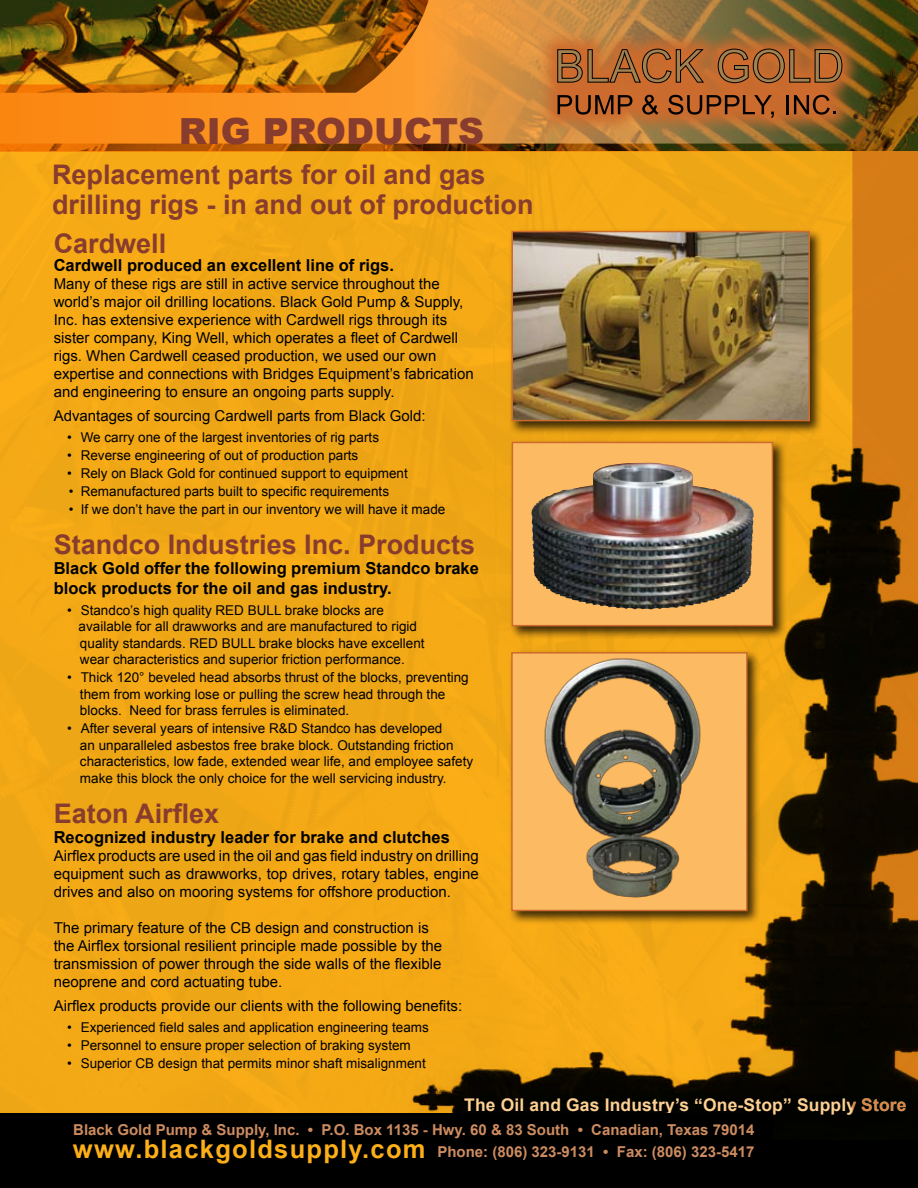
<style>
.page{position:relative;width:918px;height:1188px;background:#fff}
.page>*{position:absolute;margin:0;border:0;box-sizing:border-box;transform-origin:0 0}
.t1{font:900 36px "Arial";color:#883c2e}
.t2{font:700 27px/30px "Arial";color:#883c2e}
.t3{font:700 25.5px "Arial";letter-spacing:.05em;color:#fcaf17}
.t4{font:700 17.4px "Arial";letter-spacing:.01em;color:#fed093}
.t5{font:700 16.5px/19.8px "Arial";color:#000}
.t6{font:15px/18px "Arial";color:#000}
.t7{font:700 15px/22.5px "Arial";color:#cd8c5f;text-align:right}
.t8{font:13.5px/16.5px "Arial";color:#000}
</style>
<div class="page">
<div style="left:0;top:151px;width:918px;height:1037px;background:#f3a816"></div>
<svg style="left:0;top:0;width:852px;height:152px;background:#ba761d"></svg>
<img style="left:411px;top:453px;width:441px;height:661px">
<div style="left:441px;top:1075px;width:477px;height:77px;background:#000"></div>
<svg style="left:852px;top:0;width:66px;height:1086px;background:#6c410a"></svg>
<div style="left:0;top:1140px;width:918px;height:48px;background:#000"></div>
<div style="left:0;top:1114px;width:772px;height:74px;background:#000"></div>
<svg style="left:536px;top:27px;width:325px;height:109px;background:#ad6f33"></svg>
<svg style="left:557px;top:49px;width:148px;height:34px;background:#9f5f2f"></svg>
<svg style="left:717px;top:49px;width:125px;height:34px;background:#9e5e2d"></svg>
<svg style="left:558px;top:95px;width:74px;height:20px"></svg>
<svg style="left:642px;top:95px;width:16px;height:20px"></svg>
<svg style="left:668px;top:95px;width:106px;height:23px;background:#954f21"></svg>
<svg style="left:787px;top:95px;width:49px;height:20px"></svg>
<div style="left:509px;top:228px;width:314px;height:207px;background:#000;opacity:.75"></div>
<img style="left:515px;top:234px;width:292px;height:184px">
<div style="left:512px;top:231px;width:298px;height:190px;border:2px solid #cc6b2d"></div>
<div style="left:509px;top:439px;width:278px;height:201px;background:#000;opacity:.75"></div>
<img style="left:515px;top:445px;width:255px;height:178px">
<img style="left:531px;top:463px;width:117px;height:137px">
<div style="left:512px;top:442px;width:261px;height:184px;border:2px solid #cc6b2d"></div>
<div style="left:508px;top:649px;width:253px;height:276px;background:#000;opacity:.75"></div>
<img style="left:514px;top:655px;width:231px;height:253px">
<div style="left:511px;top:652px;width:237px;height:259px;border:2px solid #cc6b2d"></div>
<h1 class="t1" style="left:179px;top:105px;width:307px">RIG PRODUCTS</h1>
<h2 class="t2" style="left:52px;top:161px;width:483px">Replacement parts for oil and gas drilling rigs - in and out of production</h2>
<h2 class="t2" style="left:54px;top:229px;width:114px">Cardwell</h2>
<p class="t5" style="left:54px;top:255px;width:342px">Cardwell produced an excellent line of rigs.</p>
<p class="t6" style="left:54px;top:274px;width:421px">Many of these rigs are still in active service throughout the world’s major oil drilling locations. Black Gold Pump &amp; Supply, Inc. has extensive experience with Cardwell rigs through its sister company, King Well, which operates a fleet of Cardwell rigs. When Cardwell ceased production, we used our own expertise and connections with Bridges Equipment’s fabrication and engineering to ensure an ongoing parts supply.</p>
<p class="t6" style="left:54px;top:406px;width:373px">Advantages of sourcing Cardwell parts from Black Gold:</p>
<p class="t8" style="left:67px;top:429px;width:313px">• We carry one of the largest inventories of rig parts</p>
<p class="t8" style="left:67px;top:447px;width:293px">• Reverse engineering of out of production parts</p>
<p class="t8" style="left:67px;top:465px;width:342px">• Rely on Black Gold for continued support to equipment</p>
<p class="t8" style="left:69px;top:483px;width:322px">• Remanufactured parts built to specific requirements</p>
<p class="t8" style="left:69px;top:501px;width:378px">• If we don’t have the part in our inventory we will have it made</p>
<h2 class="t2" style="left:54px;top:530px;width:423px">Standco Industries Inc. Products</h2>
<p class="t5" style="left:54px;top:559px;width:427px">Black Gold offer the following premium Standco brake block products for the oil and gas industry.</p>
<p class="t8" style="left:79px;top:602px;width:347px;text-indent:-11px">• Standco’s high quality RED BULL brake blocks are available for all drawworks and are manufactured to rigid quality standards. RED BULL brake blocks have excellent wear characteristics and superior friction performance.</p>
<p class="t8" style="left:80px;top:669px;width:390px;text-indent:-13px">• Thick 120° beveled head absorbs thrust of the blocks, preventing them from working lose or pulling the screw head through the blocks. Need for brass ferrules is eliminated.</p>
<p class="t8" style="left:80px;top:720px;width:395px;text-indent:-13px">• After several years of intensive R&amp;D Standco has developed<br>an unparalleled asbestos free brake block. Outstanding friction characteristics, low fade, extended wear life, and employee safety make this block the only choice for the well servicing industry.</p>
<h2 class="t2" style="left:54px;top:800px;width:167px">Eaton Airflex</h2>
<p class="t5" style="left:54px;top:828px;width:398px">Recognized industry leader for brake and clutches</p>
<p class="t6" style="left:54px;top:847px;width:427px;text-align:justify">Airflex products are used in the oil and gas field industry on drilling equipment such as drawworks, top drives, rotary tables, engine drives and also on mooring systems for offshore production.</p>
<p class="t6" style="left:54px;top:919px;width:390px">The primary feature of the CB design and construction is the Airflex torsional resilient principle made possible by the transmission of power through the side walls of the flexible neoprene and cord actuating tube.</p>
<p class="t6" style="left:54px;top:997px;width:410px">Airflex products provide our clients with the following benefits:</p>
<p class="t8" style="left:67px;top:1019px;width:363px">• Experienced field sales and application engineering teams</p>
<p class="t8" style="left:67px;top:1037px;width:345px">• Personnel to ensure proper selection of braking system</p>
<p class="t8" style="left:67px;top:1055px;width:360px">• Superior CB design that permits minor shaft misalignment</p>
<p class="t4" style="left:464px;top:1093px;width:444px">The Oil and Gas Industry’s “One-Stop” Supply Store</p>
<p class="t7" style="left:73px;top:1119px;width:683px">Black Gold Pump &amp; Supply, Inc. • P.O. Box 1135 - Hwy. 60 &amp; 83 South • Canadian, Texas 79014<br>Phone: (806) 323-9131 • Fax: (806) 323-5417</p>
<h3 class="t3" style="left:73px;top:1133px;width:354px">www.blackgoldsupply.com</h3>
</div>
